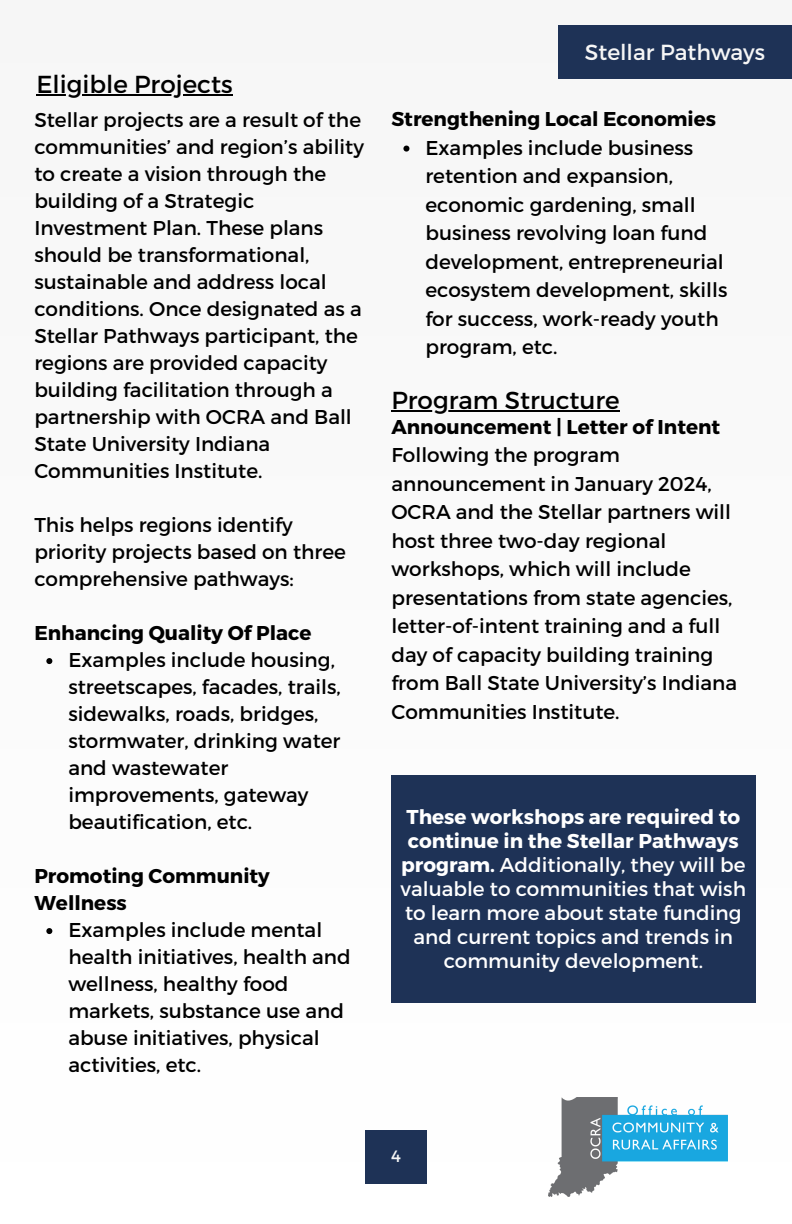
<style>
.page{position:relative;width:792px;height:1224px;background:#fff}
.page>*{position:absolute;margin:0;border:0;box-sizing:border-box;transform-origin:0 0}
.t1{font:24.6px "Montserrat";color:#000}
.t2{font:21.8px "Montserrat";color:#f6f6f6}
.t3{font:20px/27px "Montserrat";color:#000}
.t4{font:20px/24px "Montserrat";color:#fff;text-align:center}
.t5{font:700 20px/27px "Montserrat";color:#000}
.t6{font:16.4px "Montserrat";color:#f6f6f6}
.s1{font-weight:700}
</style>
<div class="page">
<div style="left:558px;top:26px;width:234px;height:53px;background:#1e3256"></div>
<svg style="left:46px;top:658px;width:6px;height:6px"></svg>
<svg style="left:46px;top:928px;width:6px;height:6px"></svg>
<div style="left:365px;top:1130px;width:62px;height:54px;background:#1e3256"></div>
<img style="left:549px;top:1098px;width:178px;height:99px">
<div style="left:391px;top:775px;width:365px;height:227px;background:#1e3256"></div>
<hr style="left:36px;top:95px;width:197px;height:1px;background:#000">
<svg style="left:403px;top:146px;width:6px;height:6px"></svg>
<hr style="left:391px;top:410px;width:229px;height:2px;background:#000">
<h1 class="t1" style="left:36px;top:68px;width:198px">Eligible Projects</h1>
<h1 class="t3" style="left:34px;top:105px;width:331px">Stellar projects are a result of the communities’ and region’s ability to create a vision through the building of a Strategic<br>Investment Plan. These plans should be transformational, sustainable and address local conditions. Once designated as a<br>Stellar Pathways participant, the regions are provided capacity building facilitation through a partnership with OCRA and Ball<br>State University Indiana<br>Communities Institute.</h1>
<p class="t3" style="left:34px;top:510px;width:313px">This helps regions identify priority projects based on three comprehensive pathways:</p>
<p class="t5" style="left:34px;top:618px;width:279px">Enhancing Quality Of Place</p>
<h2 class="t3" style="left:68px;top:645px;width:274px">Examples include housing, streetscapes, facades, trails, sidewalks, roads, bridges, stormwater, drinking water and wastewater improvements, gateway beautification, etc.</h2>
<p class="t5" style="left:34px;top:861px;width:237px">Promoting Community<br>Wellness</p>
<h2 class="t3" style="left:68px;top:915px;width:284px">Examples include mental health initiatives, health and wellness, healthy food markets, substance use and abuse initiatives, physical activities, etc.</h2>
<p class="t2" style="left:585px;top:38px;width:182px">Stellar Pathways</p>
<p class="t5" style="left:391px;top:104px;width:326px">Strengthening Local Economies</p>
<p class="t3" style="left:425px;top:132px;width:304px;line-height:28.4px">Examples include business retention and expansion, economic gardening, small business revolving loan fund development, entrepreneurial ecosystem development, skills for success, work-ready youth program, etc.</p>
<p class="t1" style="left:391px;top:384px;width:230px">Program Structure</p>
<h2 class="t5" style="left:391px;top:412px;width:330px">Announcement | Letter of Intent</h2>
<p class="t3" style="left:391px;top:440px;width:347px;line-height:28.4px">Following the program announcement in January 2024,<br>OCRA and the Stellar partners will host three two-day regional workshops, which will include presentations from state agencies, letter-of-intent training and a full day of capacity building training from Ball State University’s Indiana<br>Communities Institute.</p>
<p class="t4" style="left:401px;top:804px;width:347px"><span class="s1">These workshops are required to continue in the Stellar Pathways program.</span> Additionally, they will be valuable to communities that wish to learn more about state funding and current topics and trends in community development.</p>
<p class="t6" style="left:391px;top:1146px;width:11px">4</p>
</div>
